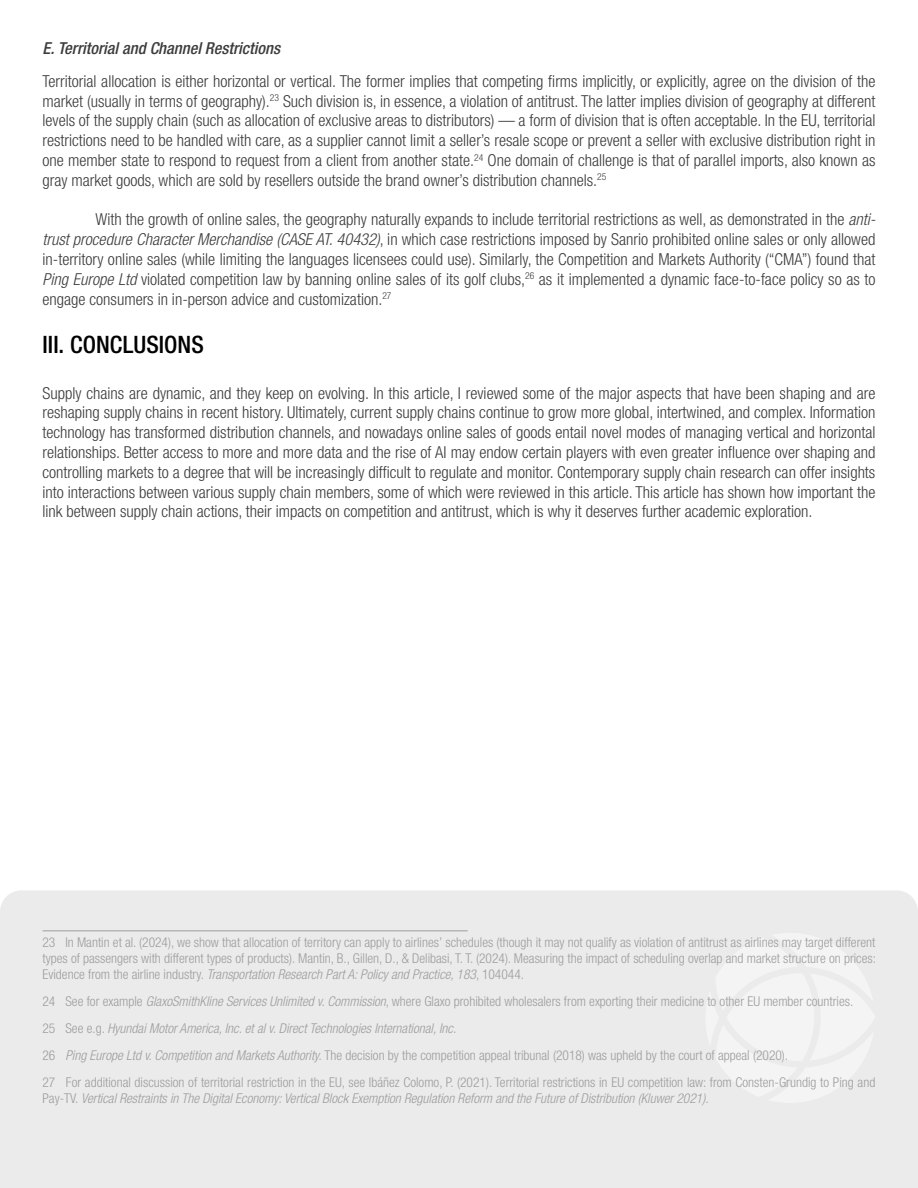
<style>
.page{position:relative;width:918px;height:1188px;background:#fff}
.page>*{position:absolute;margin:0;border:0;box-sizing:border-box;transform-origin:0 0}
.t1{font:500 condensed 24px "Helvetica Neue LT Std";color:#000}
.t2{font:300 condensed 16.5px/19.8px "Helvetica Neue LT Std";color:#3c3c3b;text-align:justify}
.t3{font:italic 500 condensed 16.5px "Helvetica Neue LT Std";color:#3c3c3b}
.t4{font:300 condensed 13.5px/26.8px "Helvetica Neue LT Std";color:#9d9d9c;text-align:justify}
.t5{font:italic 300 condensed 13.5px "Helvetica Neue LT Std";color:#9d9d9c}
.s1{font-style:italic}
.s2{font-style:normal}
</style>
<div class="page">
<div style="left:0;top:890px;width:918px;height:298px;background:#ebebeb"></div>
<svg style="left:705px;top:933px;width:170px;height:170px"></svg>
<hr style="left:43px;top:930px;width:425px;height:1px;background:#9d9d9c">
<p class="t3" style="left:43px;top:39px;width:239px">E. Territorial and Channel Restrictions</p>
<p class="t2" style="left:43px;top:71px;width:835px">Territorial allocation is either horizontal or vertical. The former implies that competing firms implicitly, or explicitly, agree on the division of the market (usually in terms of geography).<sup>23</sup> Such division is, in essence, a violation of antitrust. The latter implies division of geography at different levels of the supply chain (such as allocation of exclusive areas to distributors) — a form of division that is often acceptable. In the EU, territorial restrictions need to be handled with care, as a supplier cannot limit a seller’s resale scope or prevent a seller with exclusive distribution right in one member state to respond to request from a client from another state.<sup>24</sup> One domain of challenge is that of parallel imports, also known as gray market goods, which are sold by resellers outside the brand owner’s distribution channels.<sup>25</sup></p>
<p class="t2" style="left:43px;top:210px;width:835px;text-indent:53px">With the growth of online sales, the geography naturally expands to include territorial restrictions as well, as demonstrated in the <span class="s1">anti&shy;trust procedure Character Merchandise (CASE AT. 40432)</span>, in which case restrictions imposed by Sanrio prohibited online sales or only allowed in-territory online sales (while limiting the languages licensees could use). Similarly, the Competition and Markets Authority (“CMA”) found that <span class="s1">Ping Europe Ltd</span> violated competition law by banning online sales of its golf clubs,<sup>26</sup> as it implemented a dynamic face-to-face policy so as to engage consumers in in-person advice and customization.<sup>27</sup></p>
<h1 class="t1" style="left:43px;top:330px;width:163px">III. CONCLUSIONS</h1>
<p class="t2" style="left:43px;top:383px;width:835px">Supply chains are dynamic, and they keep on evolving. In this article, I reviewed some of the major aspects that have been shaping and are reshaping supply chains in recent history. Ultimately, current supply chains continue to grow more global, intertwined, and complex. Information technology has transformed distribution channels, and nowadays online sales of goods entail novel modes of managing vertical and horizontal relationships. Better access to more and more data and the rise of AI may endow certain players with even greater influence over shaping and controlling markets to a degree that will be increasingly difficult to regulate and monitor. Contemporary supply chain research can offer insights into interactions between various supply chain members, some of which were reviewed in this article. This article has shown how important the link between supply chain actions, their impacts on competition and antitrust, which is why it deserves further academic exploration.</p>
<p class="t4" style="left:43px;top:934px;width:835px;line-height:16.2px">23 In Mantin et al. (2024), we show that allocation of territory can apply to airlines’ schedules (though it may not qualify as violation of antitrust as airlines may target different types of passengers with different types of products). Mantin, B., Gillen, D., &amp; Delibasi, T. T. (2024). Measuring the impact of scheduling overlap and market structure on prices:<br>Evidence from the airline industry. <span class="s1">Transportation Research Part A: Policy and Practice, 183</span>, 104044.</p>
<p class="t4" style="left:43px;top:988px;width:834px;text-align:left">24 See for example <span class="s1">GlaxoSmithKline Services Unlimited v. Commission</span>, where Glaxo prohibited wholesalers from exporting their medicine to other EU member countries.<br>25 See e.g. <span class="s1">Hyundai Motor America, Inc. et al v. Direct Technologies International, Inc.<br></span>26 <span class="s1">Ping Europe Ltd v. Competition and Markets Authority.</span> The decision by the competition appeal tribunal (2018) was upheld by the court of appeal (2020).<br>27 For additional discussion of territorial restriction in the EU, see Ibáñez Colomo, P. (2021). Territorial restrictions in EU competition law: from Consten-Grundig to Ping and</p>
<p class="t5" style="left:43px;top:1090px;width:668px"><span class="s2">Pay-TV.</span> Vertical Restraints in The Digital Economy: Vertical Block Exemption Regulation Reform and the Future of Distribution (Kluwer 2021).</p>
</div>
